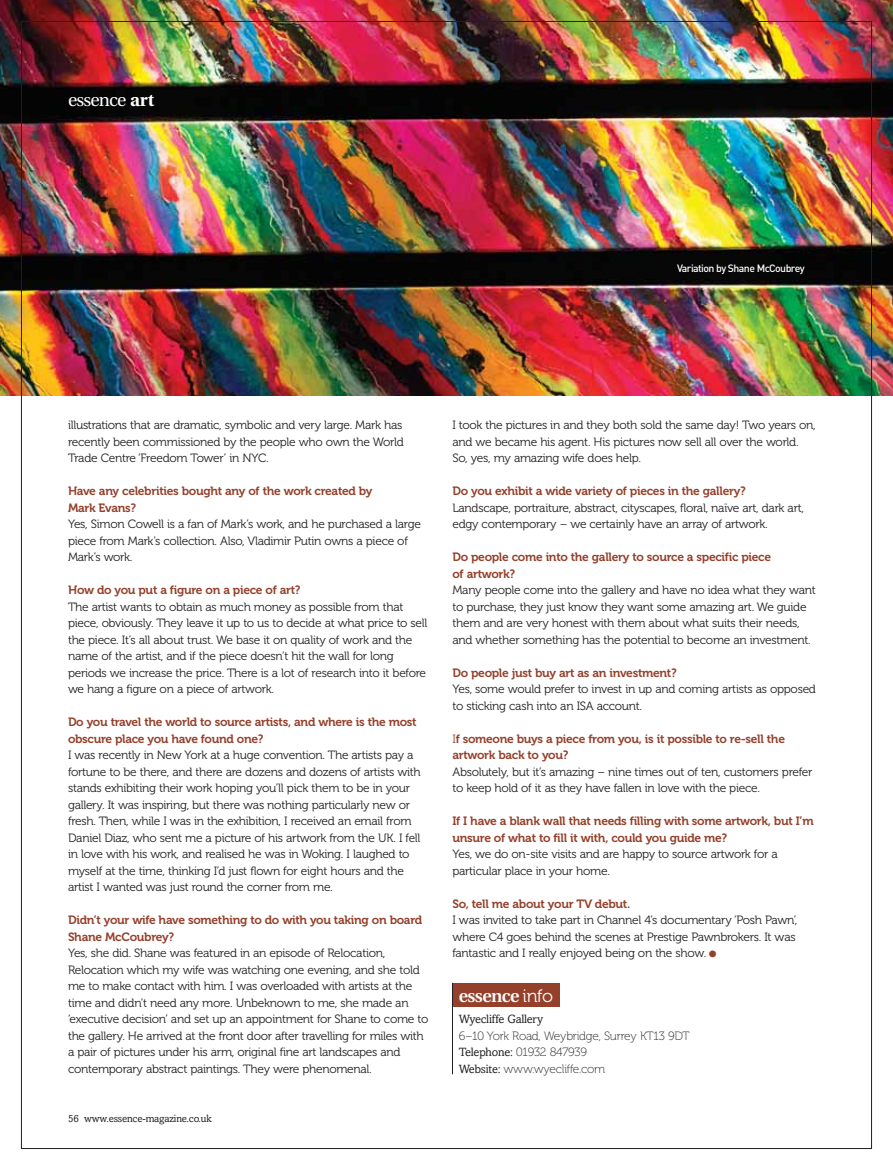
<style>
.page{position:relative;width:893px;height:1170px;background:#fff}
.page>*{position:absolute;margin:0;border:0;box-sizing:border-box;transform-origin:0 0}
.t1{font:600 18px "Utopia";letter-spacing:-.035em;color:#fff}
.t2{font:18px "Utopia";letter-spacing:-.05em;color:#fff}
.t3{font:12px/16.5px "Museo 300";letter-spacing:-.025em;color:#231f20}
.t4{font:12px/16.5px "Museo 700";letter-spacing:-.025em;color:#94402b}
.t5{font:12px/16.5px "Museo 100";letter-spacing:-.02em;color:#231f20}
.t6{font:12px "Amasis";letter-spacing:-.02em;color:#231f20}
.t7{font:10.5px "Amasis";letter-spacing:-.015em;color:#231f20}
.t8{font:500 10.5px "DIN";letter-spacing:-.055em;color:#fff}
.s1{font-weight:700}
.s2{font-family:"Museo 300"}
.s3{color:#94402b}
.s4{font-family:"Museo 300";font-weight:400}
.s5{font-family:"Amasis"}
</style>
<div class="page">
<img style="left:0;top:0;width:893px;height:395px">
<div style="left:452px;top:982px;width:108px;height:24px;background:#94402b"></div>
<svg style="left:452px;top:982px;width:1px;height:92px"></svg>
<h1 class="t2" style="left:68px;top:93px;width:88px">essence <span class="s1">art</span></h1>
<p class="t8" style="left:677px;top:264px;width:129px">Variation by Shane McCoubrey</p>
<p class="t3" style="left:68px;top:418px;width:337px;text-align:justify">illustrations that are dramatic, symbolic and very large. Mark has recently been commissioned by the people who own the World Trade Centre ‘Freedom Tower’ in NYC.</p>
<p class="t4" style="left:68px;top:484px;width:306px">Have any celebrities bought any of the work created by<br>Mark Evans?</p>
<p class="t3" style="left:68px;top:517px;width:354px">Yes, Simon Cowell is a fan of Mark’s work, and he purchased a large piece from Mark’s collection. Also, Vladimir Putin owns a piece of<br>Mark’s work.</p>
<p class="t4" style="left:68px;top:583px;width:234px">How do you put a figure on a piece of art?</p>
<p class="t3" style="left:68px;top:599px;width:361px">The artist wants to obtain as much money as possible from that piece, obviously. They leave it up to us to decide at what price to sell the piece. It’s all about trust. We base it on quality of work and the name of the artist, and if the piece doesn’t hit the wall for long periods we increase the price. There is a lot of research into it before we hang a figure on a piece of artwork.</p>
<p class="t4" style="left:68px;top:715px;width:350px">Do you travel the world to source artists, and where is the most obscure place you have found one?</p>
<p class="t3" style="left:68px;top:748px;width:354px">I was recently in New York at a huge convention. The artists pay a fortune to be there, and there are dozens and dozens of artists with stands exhibiting their work hoping you’ll pick them to be in your gallery. It was inspiring, but there was nothing particularly new or fresh. Then, while I was in the exhibition, I received an email from Daniel Diaz, who sent me a picture of his artwork from the UK. I fell in love with his work, and realised he was in Woking. I laughed to myself at the time, thinking I’d just flown for eight hours and the artist I wanted was just round the corner from me.</p>
<p class="t4" style="left:68px;top:913px;width:356px">Didn’t your wife have something to do with you taking on board<br>Shane McCoubrey?</p>
<p class="t3" style="left:68px;top:946px;width:362px">Yes, she did. Shane was featured in an episode of Relocation, Relocation which my wife was watching one evening, and she told me to make contact with him. I was overloaded with artists at the time and didn’t need any more. Unbeknown to me, she made an ‘executive decision’ and set up an appointment for Shane to come to the gallery. He arrived at the front door after travelling for miles with a pair of pictures under his arm, original fine art landscapes and contemporary abstract paintings. They were phenomenal.</p>
<p class="t7" style="left:68px;top:1112px;width:145px">56 www.essence-magazine.co.uk</p>
<p class="t3" style="left:452px;top:418px;width:365px">I took the pictures in and they both sold the same day! Two years on, and we became his agent. His pictures now sell all over the world.<br>So, yes, my amazing wife does help.</p>
<p class="t4" style="left:452px;top:484px;width:295px">Do you exhibit a wide variety of pieces in the gallery?</p>
<p class="t3" style="left:452px;top:500px;width:353px">Landscape, portraiture, abstract, cityscapes, floral, naïve art, dark art, edgy contemporary – we certainly have an array of artwork.</p>
<p class="t4" style="left:452px;top:550px;width:320px">Do people come into the gallery to source a specific piece of artwork?</p>
<p class="t3" style="left:452px;top:583px;width:365px">Many people come into the gallery and have no idea what they want to purchase, they just know they want some amazing art. We guide them and are very honest with them about what suits their needs, and whether something has the potential to become an investment.</p>
<p class="t4" style="left:452px;top:665px;width:226px">Do people just buy art as an investment?</p>
<p class="t3" style="left:452px;top:682px;width:365px">Yes, some would prefer to invest in up and coming artists as opposed to sticking cash into an ISA account.</p>
<p class="t4" style="left:452px;top:731px;width:334px"><span class="s2">I</span>f someone buys a piece from you, is it possible to re-sell the artwork back to you?</p>
<p class="t3" style="left:452px;top:764px;width:362px">Absolutely, but it’s amazing – nine times out of ten, customers prefer to keep hold of it as they have fallen in love with the piece.</p>
<p class="t4" style="left:452px;top:814px;width:363px">If I have a blank wall that needs filling with some artwork, but I’m unsure of what to fill it with, could you guide me?</p>
<p class="t3" style="left:452px;top:847px;width:327px">Yes, we do on-site visits and are happy to source artwork for a particular place in your home.</p>
<p class="t4" style="left:452px;top:896px;width:179px">So, tell me about your TV debut.</p>
<p class="t3" style="left:452px;top:913px;width:346px">I was invited to take part in Channel 4’s documentary ‘Posh Pawn’, where C4 goes behind the scenes at Prestige Pawnbrokers. It was fantastic and I really enjoyed being on the show. <span class="s3">●</span></p>
<h1 class="t1" style="left:459px;top:988px;width:96px">essence <span class="s4">info</span></h1>
<p class="t6" style="left:459px;top:1012px;width:86px">Wyecliffe Gallery</p>
<p class="t5" style="left:459px;top:1028px;width:232px">6–10 York Road, Weybridge, Surrey KT13 9DT<br><span class="s5">Telephone:</span> 01932 847939<br><span class="s5">Website:</span> www.wyecliffe.com</p>
</div>
